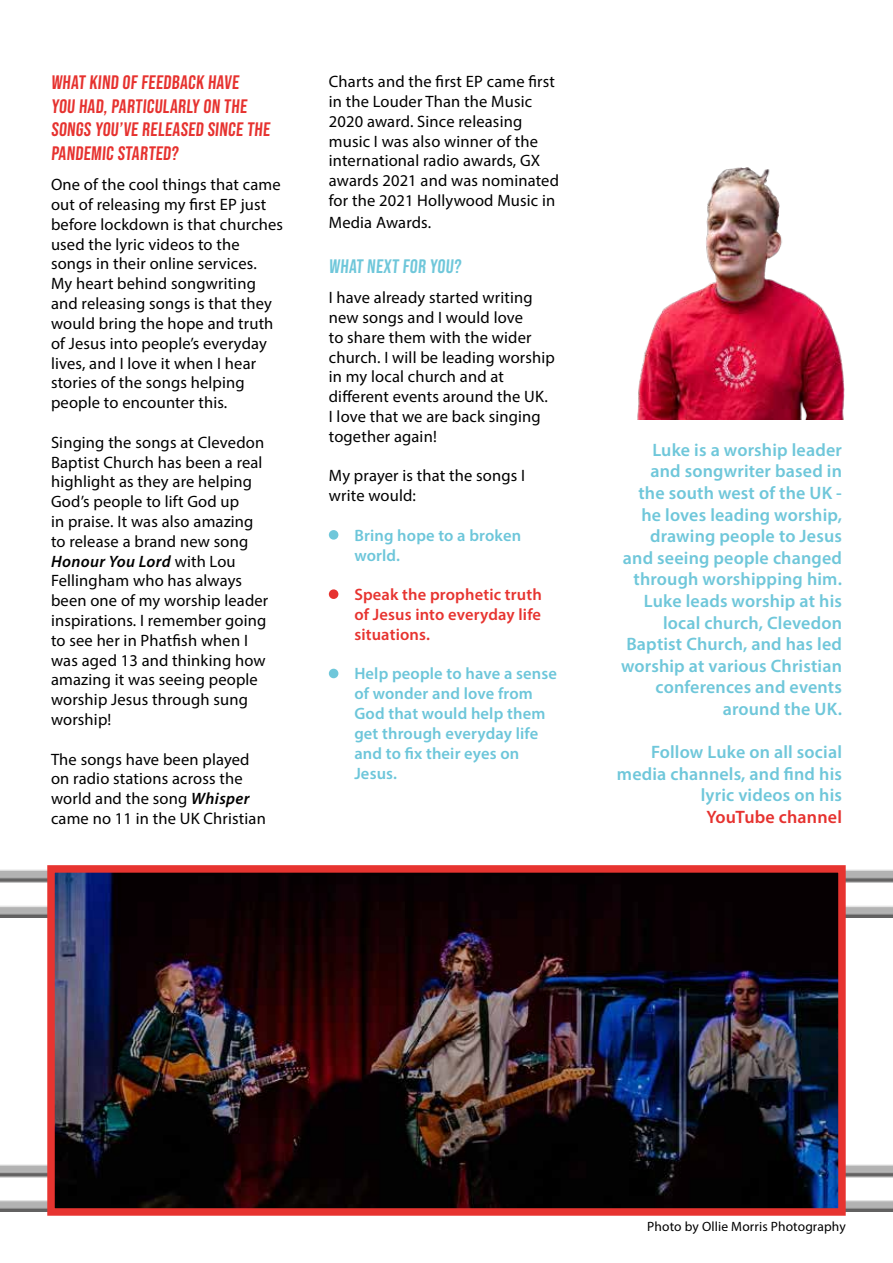
<style>
.page{position:relative;width:893px;height:1263px;background:#fff}
.page>*{position:absolute;margin:0;border:0;box-sizing:border-box;transform-origin:0 0}
.t1{font:19.5px/23.4px "Bebas Neue";color:#e6322f}
.t2{font:19.5px "Bebas Neue";color:#6fc7da}
.t3{font:600 18px/21.6px "Myriad Pro";letter-spacing:.01em;color:#6fc7da;text-align:right}
.t4{font:600 18px "Myriad Pro";letter-spacing:.01em;color:#e6322f}
.t5{font:16.5px/19.8px "Myriad Pro";letter-spacing:.01em;color:#000}
.t6{font:600 16.5px/19.8px "Myriad Pro";letter-spacing:.01em;color:#6dc6da}
.t7{font:600 16.5px/19.8px "Myriad Pro";letter-spacing:.01em;color:#e73430;text-align:justify}
.t8{font:13.5px "Myriad Pro";letter-spacing:.01em;color:#000}
.s1{font-weight:600;font-style:italic}
</style>
<div class="page">
<img style="left:0;top:869px;width:893px;height:48px">
<img style="left:637px;top:167px;width:208px;height:252px">
<img style="left:0;top:1164px;width:893px;height:48px">
<div style="left:329px;top:530px;width:9px;height:10px;background:#6fc7da;border-radius:50%"></div>
<div style="left:329px;top:669px;width:9px;height:9px;background:#6fc7da;border-radius:50%"></div>
<div style="left:329px;top:589px;width:9px;height:10px;background:#e6322f;border-radius:50%"></div>
<img style="left:56px;top:874px;width:781px;height:333px">
<div style="left:47px;top:865px;width:799px;height:351px;border:8px solid #e73430"></div>
<p class="t1" style="left:51px;top:71px;width:222px">WHAT KIND OF FEEDBACK HAVE<br>YOU HAD, PARTICULARLY ON THE<br>SONGS YOU’VE RELEASED SINCE THE<br>PANDEMIC STARTED?</p>
<p class="t5" style="left:51px;top:175px;width:234px">One of the cool things that came out of releasing my first EP just before lockdown is that churches used the lyric videos to the songs in their online services.<br>My heart behind songwriting and releasing songs is that they would bring the hope and truth of Jesus into people’s everyday lives, and I love it when I hear stories of the songs helping people to encounter this.</p>
<p class="t5" style="left:51px;top:432px;width:219px">Singing the songs at Clevedon<br>Baptist Church has been a real highlight as they are helping<br>God’s people to lift God up<br>in praise. It was also amazing to release a brand new song<br><span class="s1">Honour You Lord</span> with Lou<br>Fellingham who has always been one of my worship leader inspirations. I remember going to see her in Phatfish when I was aged 13 and thinking how amazing it was seeing people worship Jesus through sung worship!</p>
<p class="t5" style="left:51px;top:749px;width:216px">The songs have been played on radio stations across the world and the song <span class="s1">Whisper </span>came no 11 in the UK Christian</p>
<p class="t5" style="left:329px;top:72px;width:232px">Charts and the first EP came first in the Louder Than the Music<br>2020 award. Since releasing music I was also winner of the international radio awards, GX awards 2021 and was nominated for the 2021 Hollywood Music in</p>
<p class="t5" style="left:329px;top:212px;width:104px">Media Awards.</p>
<p class="t2" style="left:329px;top:255px;width:135px">WHAT NEXT FOR YOU?</p>
<p class="t5" style="left:329px;top:288px;width:228px">I have already started writing new songs and I would love<br>to share them with the wider church. I will be leading worship in my local church and at different events around the UK.<br>I love that we are back singing together again!</p>
<p class="t5" style="left:329px;top:466px;width:198px">My prayer is that the songs I write would:</p>
<p class="t6" style="left:354px;top:525px;width:168px">Bring hope to a broken world.</p>
<p class="t7" style="left:354px;top:584px;width:189px">Speak the prophetic truth of Jesus into everyday life situations.</p>
<p class="t6" style="left:354px;top:664px;width:204px">Help people to have a sense of wonder and love from<br>God that would help them get through everyday life and to fix their eyes on<br>Jesus.</p>
<p class="t3" style="left:621px;top:438px;width:222px">Luke is a worship leader and songwriter based in the south west of the UK - he loves leading worship, drawing people to Jesus and seeing people changed through worshipping him.<br>Luke leads worship at his local church, Clevedon<br>Baptist Church, and has led worship at various Christian conferences and events around the UK.</p>
<p class="t3" style="left:617px;top:741px;width:227px">Follow Luke on all social media channels, and find his lyric videos on his</p>
<p class="t4" style="left:707px;top:805px;width:137px">YouTube channel</p>
<p class="t8" style="left:647px;top:1218px;width:200px">Photo by Ollie Morris Photography</p>
</div>
